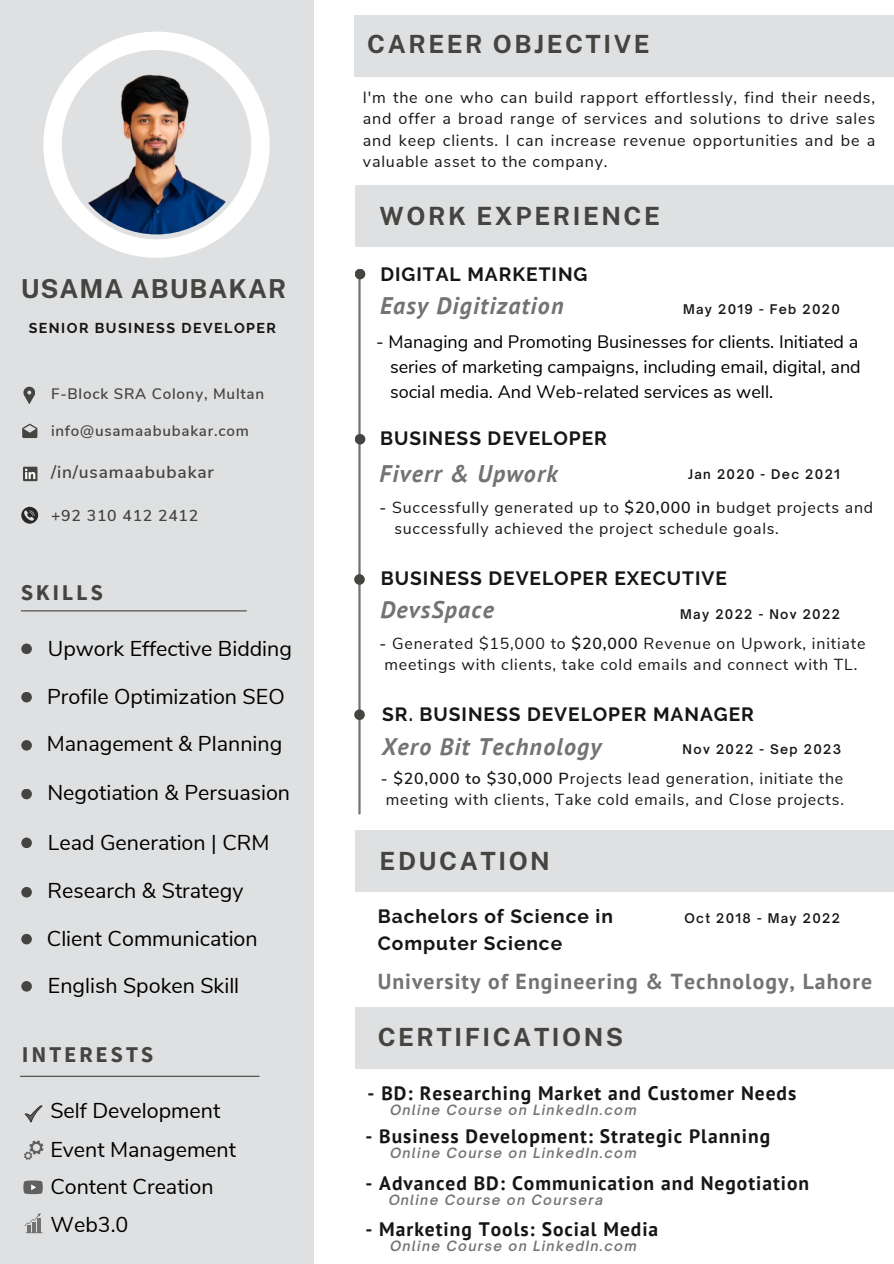
<style>
.page{position:relative;width:894px;height:1264px;background:#fff}
.page>*{position:absolute;margin:0;border:0;box-sizing:border-box;transform-origin:0 0}
.t1{font:700 26.1px "Public Sans";letter-spacing:.035em;color:#444440}
.t2{font:700 25.05px "Public Sans";letter-spacing:.1em;color:#444440}
.t3{font:italic 700 24px "PT Sans";letter-spacing:.05em;color:#737373}
.t4{font:700 22.5px "Source Sans Pro";letter-spacing:.12em;color:#444440}
.t5{font:700 21.6px "PT Sans";letter-spacing:.05em;color:#737373}
.t6{font:21.45px "Nunito Sans";color:#000}
.t7{font:700 19.5px "PT Sans";letter-spacing:.05em;color:#171616}
.t8{font:700 19.2px/26.2px "Raleway";letter-spacing:.05em;color:#171616}
.t9{font:18px "Nunito Sans";color:#000}
.t10{font:600 17.25px "Nunito Sans";letter-spacing:.05em;color:#444440}
.t11{font:16.05px/21.6px "Nunito Sans";letter-spacing:.05em;color:#171616;text-align:justify}
.t12{font:15.9px "Nunito Sans";letter-spacing:.05em;color:#171616}
.t13{font:600 15.75px "Nunito Sans";letter-spacing:.05em;color:#444440}
.t14{font:600 15.15px "Nunito Sans";letter-spacing:.05em;color:#444440}
.t15{font:700 14.25px "Raleway";letter-spacing:.1em;color:#171616}
.t16{font:italic 600 13.5px "Open Sauce One";letter-spacing:.1em;color:#444440}
.t17{font:600 12.75px "Open Sauce One";letter-spacing:.1em;color:#171616}
.s1{font-weight:600}
</style>
<div class="page">
<div style="left:0;top:0;width:313px;height:1263px;background:#dfe0e1"></div>
<svg style="left:43px;top:32px;width:226px;height:226px"></svg>
<div style="left:21px;top:643px;width:11px;height:11px;background:#444440;border-radius:50%"></div>
<div style="left:21px;top:692px;width:11px;height:10px;background:#444440;border-radius:50%"></div>
<div style="left:21px;top:740px;width:11px;height:10px;background:#444440;border-radius:50%"></div>
<div style="left:21px;top:788px;width:11px;height:11px;background:#444440;border-radius:50%"></div>
<div style="left:21px;top:837px;width:11px;height:11px;background:#444440;border-radius:50%"></div>
<div style="left:21px;top:886px;width:11px;height:11px;background:#444440;border-radius:50%"></div>
<div style="left:21px;top:933px;width:11px;height:11px;background:#444440;border-radius:50%"></div>
<div style="left:21px;top:981px;width:11px;height:10px;background:#444440;border-radius:50%"></div>
<hr style="left:21px;top:610px;width:225px;height:1px;background:#444440">
<svg style="left:23px;top:1180px;width:20px;height:13px"></svg>
<svg style="left:24px;top:1140px;width:19px;height:19px"></svg>
<svg style="left:25px;top:1105px;width:18px;height:18px"></svg>
<svg style="left:24px;top:1213px;width:18px;height:20px"></svg>
<hr style="left:20px;top:1075px;width:239px;height:1px;background:#444440">
<div style="left:354px;top:185px;width:539px;height:62px;background:#dfe0e1"></div>
<svg style="left:23px;top:387px;width:12px;height:17px"></svg>
<div style="left:23px;top:466px;width:14px;height:15px;background:#444440"></div>
<svg style="left:25px;top:468px;width:10px;height:11px"></svg>
<svg style="left:22px;top:423px;width:15px;height:15px"></svg>
<svg style="left:21px;top:507px;width:17px;height:16px"></svg>
<div style="left:354px;top:1007px;width:539px;height:62px;background:#dfe0e1"></div>
<div style="left:354px;top:15px;width:539px;height:62px;background:#dfe0e1"></div>
<div style="left:354px;top:830px;width:539px;height:61px;background:#dfe0e1"></div>
<hr style="left:358px;top:275px;width:2px;height:538px;background:#737373">
<div style="left:354px;top:269px;width:11px;height:10px;background:#444440;border-radius:50%"></div>
<div style="left:354px;top:434px;width:11px;height:10px;background:#444440;border-radius:50%"></div>
<div style="left:354px;top:574px;width:10px;height:10px;background:#444440;border-radius:50%"></div>
<div style="left:354px;top:709px;width:11px;height:11px;background:#444440;border-radius:50%"></div>
<p class="t1" style="left:21px;top:273px;width:267px">USAMA ABUBAKAR</p>
<p class="t15" style="left:29px;top:319px;width:249px">SENIOR BUSINESS DEVELOPER</p>
<h5 class="t14" style="left:51px;top:383px;width:214px">F-Block SRA Colony, Multan</h5>
<h5 class="t14" style="left:51px;top:420px;width:199px">info@usamaabubakar.com</h5>
<h5 class="t10" style="left:51px;top:460px;width:164px">/in/usamaabubakar</h5>
<h5 class="t13" style="left:51px;top:505px;width:149px">+92 310 412 2412</h5>
<h1 class="t4" style="left:21px;top:577px;width:84px">SKILLS</h1>
<p class="t6" style="left:48px;top:634px;width:245px">Upwork Effective Bidding</p>
<p class="t6" style="left:47px;top:682px;width:239px">Profile Optimization SEO</p>
<p class="t6" style="left:47px;top:729px;width:237px">Management &amp; Planning</p>
<p class="t6" style="left:47px;top:778px;width:244px">Negotiation &amp; Persuasion</p>
<p class="t6" style="left:48px;top:828px;width:223px">Lead Generation | CRM</p>
<p class="t6" style="left:47px;top:876px;width:197px">Research &amp; Strategy</p>
<p class="t6" style="left:47px;top:924px;width:212px">Client Communication</p>
<p class="t6" style="left:48px;top:971px;width:193px">English Spoken Skill</p>
<p class="t4" style="left:22px;top:1039px;width:133px">INTERESTS</p>
<p class="t6" style="left:50px;top:1096px;width:171px">Self Development</p>
<p class="t6" style="left:50px;top:1134px;width:187px">Event Management</p>
<h3 class="t6" style="left:50px;top:1172px;width:165px">Content Creation</h3>
<h5 class="t6" style="left:50px;top:1210px;width:79px">Web3.0</h5>
<h5 class="t2" style="left:367px;top:29px;width:284px">CAREER OBJECTIVE</h5>
<h1 class="t11" style="left:363px;top:87px;width:513px">I'm the one who can build rapport effortlessly, find their needs, and offer a broad range of services and solutions to drive sales and keep clients. I can increase revenue opportunities and be a valuable asset to the company.</h1>
<h5 class="t2" style="left:379px;top:201px;width:282px">WORK EXPERIENCE</h5>
<h6 class="t8" style="left:380px;top:261px;width:208px">DIGITAL MARKETING</h6>
<h2 class="t3" style="left:380px;top:289px;width:185px">Easy Digitization</h2>
<p class="t17" style="left:682px;top:301px;width:158px">May 2019 - Feb 2020</p>
<p class="t9" style="left:376px;top:330px;width:483px">- Managing and Promoting Businesses for clients. Initiated a</p>
<p class="t9" style="left:390px;top:354px;width:472px">series of marketing campaigns, including email, digital, and</p>
<h6 class="t9" style="left:390px;top:379px;width:384px">social media. And Web-related services as well.</h6>
<p class="t8" style="left:380px;top:425px;width:228px">BUSINESS DEVELOPER</p>
<h5 class="t3" style="left:379px;top:458px;width:179px">Fiverr &amp; Upwork</h5>
<h3 class="t17" style="left:688px;top:466px;width:153px">Jan 2020 - Dec 2021</h3>
<p class="t12" style="left:379px;top:497px;width:495px"><span class="s1">-</span> Successfully generated up to <span class="s1">$20,000 in</span> budget projects and</p>
<p class="t12" style="left:394px;top:518px;width:386px">successfully achieved the project schedule goals.</p>
<h6 class="t8" style="left:381px;top:565px;width:347px">BUSINESS DEVELOPER EXECUTIVE</h6>
<h2 class="t3" style="left:380px;top:594px;width:115px">DevsSpace</h2>
<p class="t17" style="left:680px;top:606px;width:161px">May 2022 - Nov 2022</p>
<p class="t12" style="left:379px;top:632px;width:487px"><span class="s1">-</span> Generated $15,000 to <span class="s1">$20,000</span> Revenue on Upwork, initiate</p>
<p class="t12" style="left:384px;top:654px;width:474px">meetings with clients, take cold emails and connect with TL.</p>
<h2 class="t8" style="left:382px;top:700px;width:373px">SR. BUSINESS DEVELOPER MANAGER</h2>
<p class="t3" style="left:381px;top:730px;width:221px">Xero Bit Technology</p>
<p class="t17" style="left:682px;top:741px;width:160px">Nov 2022 - Sep 2023</p>
<p class="t12" style="left:381px;top:768px;width:464px"><span class="s1">- $20,000 to $30,000 P</span>rojects lead generation, initiate the</p>
<h1 class="t12" style="left:386px;top:789px;width:459px">meeting with clients, Take cold emails, and Close projects.</h1>
<h5 class="t2" style="left:379px;top:846px;width:172px">EDUCATION</h5>
<h5 class="t8" style="left:377px;top:903px;width:236px">Bachelors of Science in<br>Computer Science</h5>
<h1 class="t5" style="left:377px;top:966px;width:495px">University of Engineering &amp; Technology, Lahore</h1>
<p class="t17" style="left:684px;top:910px;width:157px">Oct 2018 - May 2022</p>
<h5 class="t2" style="left:377px;top:1022px;width:247px">CERTIFICATIONS</h5>
<h6 class="t7" style="left:367px;top:1079px;width:430px">- BD: Researching Market and Customer Needs</h6>
<h2 class="t7" style="left:365px;top:1122px;width:406px">- Business Development: Strategic Planning</h2>
<p class="t16" style="left:390px;top:1101px;width:248px">Online Course on LinkedIn.com</p>
<p class="t16" style="left:390px;top:1144px;width:248px">Online Course on LinkedIn.com</p>
<p class="t16" style="left:388px;top:1191px;width:216px">Online Course on Coursera</p>
<p class="t16" style="left:390px;top:1237px;width:248px">Online Course on LinkedIn.com</p>
<p class="t7" style="left:365px;top:1169px;width:445px">- Advanced BD: Communication and Negotiation</p>
<p class="t7" style="left:365px;top:1215px;width:294px">- Marketing Tools: Social Media</p>
</div>
